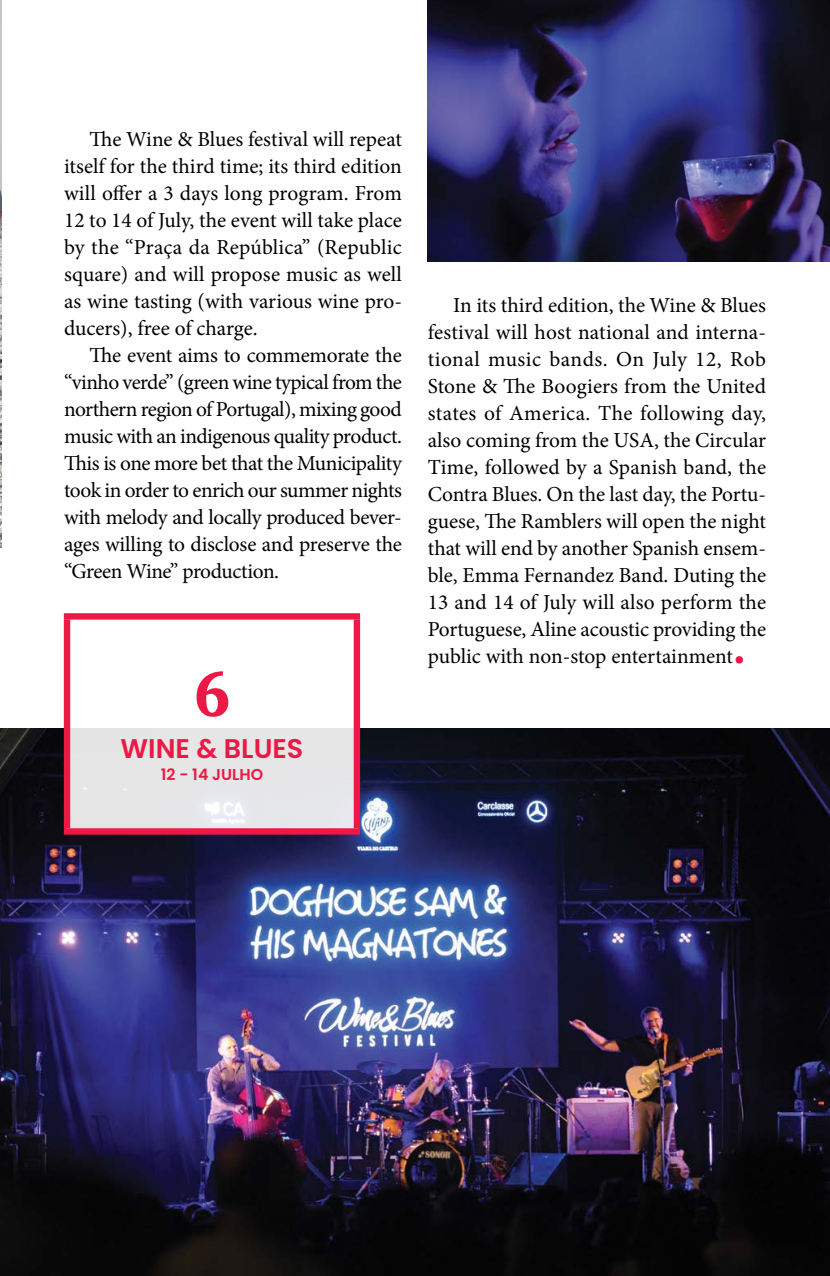
<style>
.page{position:relative;width:830px;height:1276px;background:#fff}
.page>*{position:absolute;margin:0;border:0;box-sizing:border-box;transform-origin:0 0}
.t1{font:700 63px "Volkhov";color:#ed1846}
.t2{font:700 49.5px "Minion Pro";color:#ed1846}
.t3{font:600 27px "Poppins";color:#ed1846}
.t4{font:21.38px/27px "Minion Pro";letter-spacing:-.005em;color:#000;text-align:justify}
.t5{font:600 15.75px "Poppins";color:#ed1846}
</style>
<div class="page">
<img style="left:0;top:728px;width:829px;height:548px">
<img style="left:0;top:0;width:1px;height:547px">
<div style="left:65px;top:616px;width:292px;height:216px;background:linear-gradient(to bottom,#fff,#e1e1e3)"></div>
<div style="left:64px;top:613px;width:296px;height:6px;background:#ed1846"></div>
<div style="left:64px;top:619px;width:6px;height:209px;background:#ed1846"></div>
<div style="left:353px;top:619px;width:7px;height:209px;background:#ed1846"></div>
<div style="left:64px;top:828px;width:296px;height:6px;background:#ed1846"></div>
<img style="left:427px;top:0;width:402px;height:261px">
<p class="t4" style="left:64px;top:125px;width:339px;text-indent:26px">The Wine &amp; Blues festival will repeat itself for the third time; its third edition will offer a 3 days long program. From 12 to 14 of July, the event will take place by the “Praça da República” (Republic square) and will propose music as well as wine tasting (with various wine pro&shy;ducers), free of charge.</p>
<p class="t4" style="left:64px;top:341px;width:339px;text-indent:26px">The event aims to commemorate the “vinho verde” (green wine typical from the northern region of Portugal), mixing good music with an indigenous quality product.<br>This is one more bet that the Municipality took in order to enrich our summer nights with melody and locally produced bever&shy;ages willing to disclose and preserve the “Green Wine” production.</p>
<h1 class="t1" style="left:193px;top:657px;width:38px">6</h1>
<p class="t3" style="left:120px;top:733px;width:137px">WINE &amp; BLUES</p>
<p class="t5" style="left:161px;top:766px;width:101px">12 - 14 JULHO</p>
<p class="t4" style="left:427px;top:292px;width:340px;text-indent:26px">In its third edition, the Wine &amp; Blues festival will host national and interna&shy;tional music bands. On July 12, Rob Stone &amp; The Boogiers from the United states of America. The following day, also coming from the USA, the Circular Time, followed by a Spanish band, the Contra Blues. On the last day, the Portu&shy;guese, The Ramblers will open the night that will end by another Spanish ensem&shy;ble, Emma Fernandez Band. Duting the 13 and 14 of July will also perform the Portuguese, Aline acoustic providing the public with non-stop entertainment</p>
<h2 class="t2" style="left:732px;top:612px;width:14px">.</h2>
</div>
